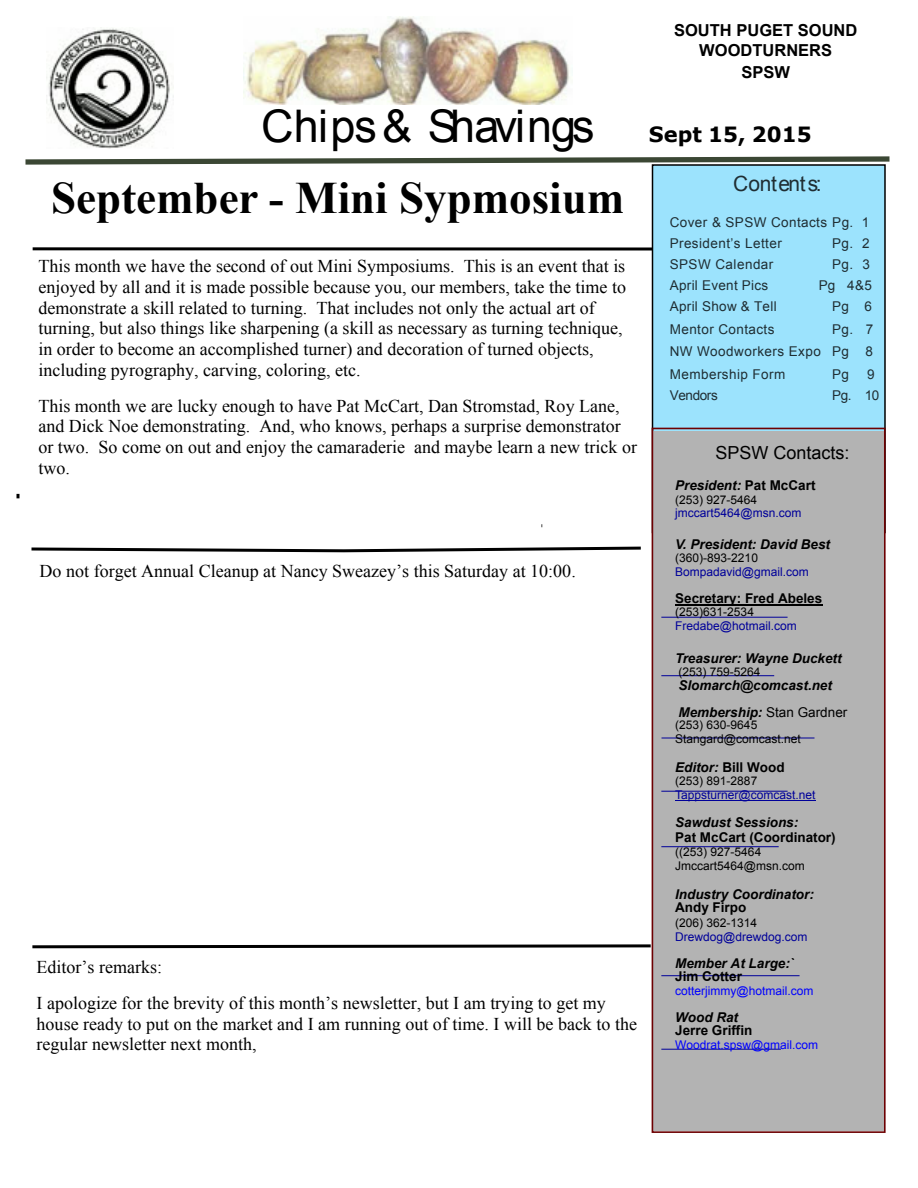
<style>
.page{position:relative;width:918px;height:1188px;background:#fff}
.page>*{position:absolute;margin:0;border:0;box-sizing:border-box;transform-origin:0 0}
.t1{font:45px "Arial";letter-spacing:-.02em;color:#000}
.t2{font:700 45px "Times New Roman";color:#000}
.t3{font:21px "Arial";letter-spacing:-.005em;color:rgb(0 0 0/.8)}
.t4{font:18px/20.7px "Times New Roman";color:#000}
.t5{font:18px "Arial";color:#000}
.t6{font:700 16.5px/19.5px "Arial";color:#000;text-align:center}
.t7{font:italic 700 13.5px/27px "Arial";color:#000}
.t8{font:13.5px/22.5px "Arial";letter-spacing:.035em;color:rgb(0 0 0/.8)}
.t9{font:700 13.5px "Arial";color:#000}
.t10{font:13.5px "Arial";letter-spacing:-.025em;color:rgb(0 0 0/.8)}
.t11{font:12px/13.8px "Arial";color:#000}
.t12{font:12px "Arial";color:#009}
.t13{font:12px "Arial";color:#00f}
.s1{font-family:"Verdana";font-weight:700;font-size:21px}
.s2{font-style:normal}
.s3{font-weight:400;font-style:normal}
.s4{font-style:italic}
</style>
<div class="page">
<svg style="left:25px;top:156px;width:865px;height:11px"></svg>
<img style="left:243px;top:16px;width:327px;height:89px">
<img style="left:46px;top:27px;width:128px;height:121px">
<div style="left:652px;top:165px;width:233px;height:265px;background:#9ce3fd"></div>
<div style="left:653px;top:431px;width:232px;height:699px;background:#b3b3b3"></div>
<div style="left:652px;top:428px;width:234px;height:705px;border:2px solid #6d0002"></div>
<hr style="left:662px;top:738px;width:152px;height:1px;background:#009">
<hr style="left:661px;top:617px;width:127px;height:1px;background:#009">
<hr style="left:661px;top:675px;width:113px;height:1px;background:#009">
<hr style="left:661px;top:791px;width:127px;height:1px;background:#009">
<hr style="left:661px;top:846px;width:118px;height:1px;background:#009">
<hr style="left:661px;top:975px;width:139px;height:1px;background:#009">
<hr style="left:661px;top:1049px;width:120px;height:1px;background:#009">
<hr style="left:33px;top:247px;width:620px;height:3px;background:#000">
<svg style="left:16px;top:494px;width:4px;height:4px"></svg>
<svg style="left:31px;top:546px;width:610px;height:6px"></svg>
<hr style="left:675px;top:604px;width:147px;height:2px;background:#000">
<hr style="left:675px;top:800px;width:141px;height:1px;background:#009">
<svg style="left:32px;top:943px;width:622px;height:7px"></svg>
<p class="t6" style="left:674px;top:22px;width:185px">SOUTH PUGET SOUND<br>WOODTURNERS</p>
<p class="t6" style="left:741px;top:64px;width:50px">SPSW</p>
<h1 class="t1" style="left:261px;top:109px;width:552px">Chips &amp; Shavings <span class="s1">Sept 15, 2015</span></h1>
<p class="t3" style="left:733px;top:176px;width:90px">Contents:</p>
<p class="t8" style="left:670px;top:213px;width:201px;line-height:21px">Cover &amp; SPSW Contacts Pg. 1<br>Presidentʼs Letter</p>
<h1 class="t2" style="left:51px;top:182px;width:575px">September - Mini Sypmosium</h1>
<p class="t8" style="left:832px;top:234px;width:39px">Pg. 2</p>
<p class="t4" style="left:38px;top:258px;width:589px">This month we have the second of out Mini Symposiums. This is an event that is enjoyed by all and it is made possible because you, our members, take the time to demonstrate a skill related to turning. That includes not only the actual art of turning, but also things like sharpening (a skill as necessary as turning technique, in order to become an accomplished turner) and decoration of turned objects, including pyrography, carving, coloring, etc.</p>
<p class="t4" style="left:38px;top:397px;width:600px">This month we are lucky enough to have Pat McCart, Dan Stromstad, Roy Lane, and Dick Noe demonstrating. And, who knows, perhaps a surprise demonstrator or two. So come on out and enjoy the camaraderie and maybe learn a new trick or two.</p>
<p class="t4" style="left:40px;top:563px;width:538px">Do not forget Annual Cleanup at Nancy Sweazey’s this Saturday at 10:00.</p>
<p class="t4" style="left:37px;top:951px;width:571px;line-height:35.7px">Editor’s remarks:<br>I apologize for the brevity of this month’s newsletter, but I am trying to get my</p>
<p class="t4" style="left:37px;top:1015px;width:602px">house ready to put on the market and I am running out of time. I will be back to the regular newsletter next month,</p>
<p class="t8" style="left:670px;top:255px;width:105px">SPSW Calendar</p>
<p class="t8" style="left:832px;top:255px;width:39px">Pg. 3</p>
<p class="t8" style="left:670px;top:276px;width:100px">April Event Pics</p>
<p class="t8" style="left:819px;top:276px;width:55px">Pg 4&amp;5</p>
<p class="t8" style="left:670px;top:297px;width:108px">April Show &amp; Tell</p>
<p class="t8" style="left:832px;top:297px;width:41px">Pg 6</p>
<p class="t8" style="left:670px;top:319px;width:106px">Mentor Contacts</p>
<p class="t8" style="left:670px;top:319px;width:205px;text-align:justify;text-indent:162px">Pg. 7<br>NW Woodworkers Expo Pg 8<br>Membership Form</p>
<p class="t8" style="left:832px;top:364px;width:18px">Pg</p>
<p class="t8" style="left:867px;top:364px;width:9px">9</p>
<p class="t10" style="left:670px;top:390px;width:50px">Vendors</p>
<p class="t8" style="left:832px;top:385px;width:49px">Pg. 10</p>
<p class="t5" style="left:715px;top:446px;width:136px">SPSW Contacts:</p>
<p class="t7" style="left:675px;top:473px;width:142px">President: <span class="s2">Pat McCart</span></p>
<p class="t11" style="left:675px;top:494px;width:84px">(253) 927-5464</p>
<p class="t12" style="left:675px;top:509px;width:128px">jmccart5464@msn.com</p>
<p class="t7" style="left:675px;top:532px;width:156px">V. President: David Best</p>
<p class="t11" style="left:675px;top:552px;width:84px">(360)-893-2210</p>
<p class="t12" style="left:675px;top:567px;width:135px">Bompadavid@gmail.com</p>
<p class="t9" style="left:675px;top:593px;width:149px">Secretary: Fred Abeles</p>
<p class="t11" style="left:675px;top:606px;width:80px">(253)631-2534</p>
<p class="t12" style="left:675px;top:621px;width:123px">Fredabe@hotmail.com</p>
<p class="t7" style="left:675px;top:646px;width:168px">Treasurer: Wayne Duckett</p>
<p class="t11" style="left:678px;top:666px;width:84px">(253) 759-5264</p>
<p class="t7" style="left:678px;top:673px;width:170px">Slomarch@comcast.net<br>Membership: <span class="s3">Stan Gardner</span></p>
<p class="t11" style="left:675px;top:719px;width:127px">(253) 630-9645<br>Stangard@comcast.net</p>
<p class="t9" style="left:675px;top:762px;width:111px"><span class="s4">Editor:</span> Bill Wood</p>
<p class="t11" style="left:675px;top:775px;width:84px">(253) 891-2887</p>
<p class="t12" style="left:675px;top:790px;width:142px">Tappsturner@comcast.net</p>
<p class="t7" style="left:675px;top:810px;width:125px">Sawdust Sessions:</p>
<p class="t9" style="left:675px;top:832px;width:162px">Pat McCart (Coordinator)</p>
<p class="t11" style="left:675px;top:846px;width:131px">((253) 927-5464<br>Jmccart5464@msn.com</p>
<p class="t7" style="left:675px;top:882px;width:140px">Industry Coordinator:</p>
<p class="t9" style="left:675px;top:902px;width:73px">Andy Firpo</p>
<p class="t11" style="left:675px;top:917px;width:84px">(206) 362-1314</p>
<p class="t12" style="left:675px;top:932px;width:134px">Drewdog@drewdog.com</p>
<p class="t7" style="left:675px;top:951px;width:121px">Member At Large:`</p>
<p class="t9" style="left:675px;top:971px;width:68px">Jim Cotter</p>
<p class="t13" style="left:675px;top:986px;width:140px">cotterjimmy@hotmail.com</p>
<p class="t7" style="left:675px;top:1005px;width:64px">Wood Rat</p>
<p class="t9" style="left:675px;top:1025px;width:79px">Jerre Griffin</p>
<p class="t13" style="left:675px;top:1040px;width:145px">Woodrat.spsw@gmail.com</p>
</div>
